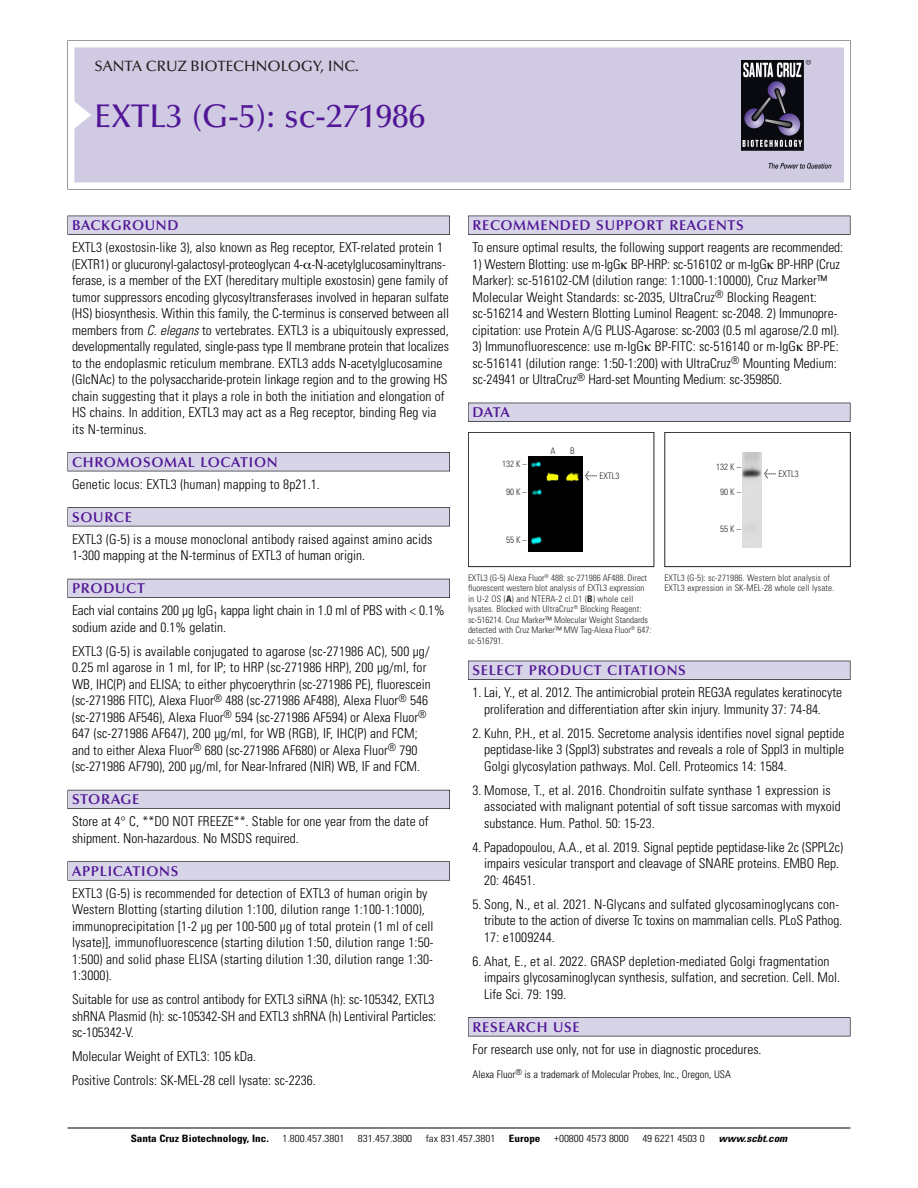
<style>
.page{position:relative;width:918px;height:1188px;background:#fff}
.page>*{position:absolute;margin:0;border:0;box-sizing:border-box;transform-origin:0 0}
.t1{font:500 33px "Optima";color:#511695}
.t2{font:500 15px "Optima";color:#231f20}
.t3{font:600 14.25px "Optima";letter-spacing:.05em;color:#511695}
.t4{font:300 condensed 13.5px/16.5px "Univers";color:#000}
.t5{font:300 condensed 10.5px "Univers";color:#000}
.t6{font:300 condensed 10.2px "Univers";color:#000;scale:1.1 1}
.t7{font:700 condensed 10.2px "Univers";color:#000;scale:1.1 1}
.t8{font:italic 700 condensed 10.2px "Univers";color:#000;scale:1.1 1}
.t9{font:300 condensed 9px/10.5px "Univers";color:#272526}
.t10{font:300 condensed 9px/10.5px "Univers";letter-spacing:.015em;color:#272627}
.s1{font-style:italic}
.s2{font-family:"Meta Plus";font-weight:400;font-stretch:normal;font-size:10.5px}
.s3{font-weight:700}
</style>
<div class="page">
<svg style="left:68px;top:40px;width:783px;height:149px"></svg>
<div style="left:74px;top:47px;width:770px;height:135px;background:#d1cae3"></div>
<img style="left:741px;top:60px;width:90px;height:108px">
<div style="left:68px;top:216px;width:382px;height:19px;background:#535256"></div>
<div style="left:68px;top:216px;width:381px;height:18px;background:#d7d4e8"></div>
<div style="left:68px;top:452px;width:382px;height:19px;background:#515155"></div>
<div style="left:68px;top:453px;width:381px;height:18px;background:#d7d4e8"></div>
<div style="left:68px;top:507px;width:382px;height:19px;background:#545357"></div>
<div style="left:68px;top:508px;width:381px;height:18px;background:#d7d4e8"></div>
<div style="left:68px;top:579px;width:382px;height:19px;background:#535259"></div>
<div style="left:68px;top:579px;width:381px;height:18px;background:#d7d4e8"></div>
<div style="left:68px;top:790px;width:382px;height:19px;background:#595860"></div>
<div style="left:68px;top:790px;width:381px;height:18px;background:#d7d4e8"></div>
<svg style="left:68px;top:861px;width:382px;height:20px"></svg>
<div style="left:68px;top:862px;width:381px;height:18px;background:#d7d4e8"></div>
<div style="left:468px;top:216px;width:382px;height:19px;background:#535256"></div>
<div style="left:468px;top:216px;width:382px;height:18px;background:#d7d4e8"></div>
<div style="left:468px;top:403px;width:382px;height:19px;background:#525156"></div>
<div style="left:468px;top:403px;width:382px;height:18px;background:#d7d4e8"></div>
<div style="left:468px;top:661px;width:382px;height:19px;background:#525156"></div>
<div style="left:468px;top:661px;width:382px;height:18px;background:#d7d4e8"></div>
<div style="left:468px;top:1017px;width:382px;height:19px;background:#545357"></div>
<div style="left:468px;top:1018px;width:382px;height:18px;background:#d7d4e8"></div>
<hr style="left:68px;top:1128px;width:782px;height:1px;background:#000">
<div style="left:468px;top:432px;width:186px;height:135px;border:1px solid #272526"></div>
<img style="left:528px;top:457px;width:55px;height:95px">
<div style="left:664px;top:432px;width:187px;height:135px;border:1px solid #272627"></div>
<img style="left:742px;top:452px;width:20px;height:95px">
<p class="t2" style="left:94px;top:60px;width:266px">SANTA CRUZ BIOTECHNOLOGY, INC.</p>
<p class="t1" style="left:94px;top:102px;width:332px">EXTL3 (G-5): sc-271986</p>
<p class="t3" style="left:72px;top:219px;width:108px">BACKGROUND</p>
<p class="t4" style="left:72px;top:240px;width:379px">EXTL3 (exostosin-like 3), also known as Reg receptor, EXT-related protein 1 (EXTR1) or glucuronyl-galactosyl-proteoglycan 4- -N-acetylglucosaminyltrans&shy;ferase, is a member of the EXT (hereditary multiple exostosin) gene family of tumor suppressors encoding glycosyltransferases involved in heparan sulfate (HS) biosynthesis. Within this family, the C-terminus is conserved between all members from <span class="s1">C.elegans</span>to vertebrates. EXTL3 is a ubiquitously expressed, developmentally regulated, single-pass type II membrane protein that localizes to the endoplasmic reticulum membrane. EXTL3 adds N-acetylglucosamine (GlcNAc) to the polysaccharide-protein linkage region and to the growing HS chain suggesting that it plays a role in both the initiation and elongation of HS chains. In addition, EXTL3 may act as a Reg receptor, binding Reg via its N-terminus.</p>
<p class="t3" style="left:72px;top:456px;width:207px">CHROMOSOMAL LOCATION</p>
<p class="t4" style="left:72px;top:477px;width:249px">Genetic locus: EXTL3 (human) mapping to 8p21.1.</p>
<p class="t3" style="left:72px;top:511px;width:61px">SOURCE</p>
<p class="t4" style="left:72px;top:532px;width:362px">EXTL3 (G-5) is a mouse monoclonal antibody raised against amino acids<br>1-300 mapping at the N-terminus of EXTL3 of human origin.</p>
<p class="t3" style="left:72px;top:582px;width:74px">PRODUCT</p>
<p class="t4" style="left:72px;top:604px;width:374px">Each vial contains 200 µg IgG<sub>1</sub> kappa light chain in 1.0 ml of PBS with &lt; 0.1% sodium azide and 0.1% gelatin.</p>
<p class="t4" style="left:72px;top:644px;width:360px">EXTL3 (G-5) is available conjugated to agarose (sc-271986 AC), 500 µg/ 0.25 ml agarose in 1 ml, for IP; to HRP (sc-271986 HRP), 200 µg/ml, for WB, IHC(P) and ELISA; to either phycoerythrin (sc-271986 PE), fluorescein (sc-271986 FITC), Alexa Fluor<sup>®</sup> 488 (sc-271986 AF488), Alexa Fluor<sup>®</sup> 546 (sc-271986 AF546), Alexa Fluor<sup>®</sup> 594 (sc-271986 AF594) or Alexa Fluor<sup>® </sup>647 (sc-271986 AF647), 200 µg/ml, for WB (RGB), IF, IHC(P) and FCM; and to either Alexa Fluor<sup>®</sup> 680 (sc-271986 AF680) or Alexa Fluor<sup>®</sup> 790 (sc-271986 AF790), 200 µg/ml, for Near-Infrared (NIR) WB, IF and FCM.</p>
<p class="t3" style="left:72px;top:793px;width:69px">STORAGE</p>
<p class="t4" style="left:72px;top:815px;width:358px">Store at 4° C, **DO NOT FREEZE**. Stable for one year from the date of shipment. Non-hazardous. No MSDS required.</p>
<p class="t3" style="left:72px;top:865px;width:108px">APPLICATIONS</p>
<p class="t4" style="left:72px;top:886px;width:363px">EXTL3 (G-5) is recommended for detection of EXTL3 of human origin by Western Blotting (starting dilution 1:100, dilution range 1:100-1:1000), immunoprecipitation [1-2 µg per 100-500 µg of total protein (1 ml of cell lysate)], immunofluorescence (starting dilution 1:50, dilution range 1:50- 1:500) and solid phase ELISA (starting dilution 1:30, dilution range 1:30- 1:3000).</p>
<p class="t4" style="left:72px;top:993px;width:366px">Suitable for use as control antibody for EXTL3 siRNA (h): sc-105342, EXTL3 shRNA Plasmid (h): sc-105342-SH and EXTL3 shRNA (h) Lentiviral Particles: sc-105342-V.</p>
<p class="t4" style="left:72px;top:1050px;width:186px">Molecular Weight of EXTL3: 105 kDa.</p>
<p class="t4" style="left:72px;top:1074px;width:245px">Positive Controls: SK-MEL-28 cell lysate: sc-2236.</p>
<p class="t3" style="left:473px;top:219px;width:273px">RECOMMENDED SUPPORT REAGENTS</p>
<p class="t4" style="left:473px;top:240px;width:372px">To ensure optimal results, the following support reagents are recommended:</p>
<p class="t4" style="left:473px;top:257px;width:369px">1) Western Blotting: use m-IgG BP-HRP: sc-516102 or m-IgG BP-HRP (Cruz Marker): sc-516102-CM (dilution range: 1:1000-1:10000), Cruz Marker™ Molecular Weight Standards: sc-2035, UltraCruz<sup>®</sup> Blocking Reagent: sc-516214 and Western Blotting Luminol Reagent: sc-2048. 2) Immunopre&shy;cipitation: use Protein A/G PLUS-Agarose: sc-2003 (0.5 ml agarose/2.0 ml).</p>
<p class="t4" style="left:473px;top:339px;width:368px">3) Immunofluorescence: use m-IgG BP-FITC: sc-516140 or m-IgG BP-PE: sc-516141 (dilution range: 1:50-1:200) with UltraCruz<sup>®</sup> Mounting Medium: sc-24941 or UltraCruz<sup>®</sup> Hard-set Mounting Medium: sc-359850.</p>
<p class="t3" style="left:473px;top:406px;width:39px">DATA</p>
<p class="t9" style="left:502px;top:460px;width:26px">132 K –</p>
<p class="t9" style="left:506px;top:488px;width:22px">90 K –</p>
<p class="t9" style="left:506px;top:535px;width:22px">55 K –</p>
<p class="t9" style="left:551px;top:446px;width:7px">A</p>
<p class="t9" style="left:570px;top:446px;width:6px">B</p>
<p class="t9" style="left:585px;top:471px;width:36px"><span class="s2">&lt;</span> EXTL3</p>
<p class="t9" style="left:468px;top:573px;width:185px">EXTL3 (G-5) Alexa Fluor<sup>®</sup> 488: sc-271986 AF488. Direct fluorescent western blot analysis of EXTL3 expression in U-2 OS (<span class="s3">A</span>) and NTERA-2 cl.D1 (<span class="s3">B</span>) whole cell lysates. Blocked with UltraCruz<sup>®</sup> Blocking Reagent: sc-516214. Cruz Marker™ Molecular Weight Standards detected with Cruz Marker™ MW Tag-Alexa Fluor<sup>®</sup> 647: sc-516791.</p>
<p class="t10" style="left:716px;top:463px;width:26px">132 K–</p>
<p class="t10" style="left:720px;top:488px;width:22px">90K–</p>
<p class="t10" style="left:720px;top:525px;width:22px">55K–</p>
<p class="t10" style="left:764px;top:470px;width:37px"><span class="s2">&lt;</span> EXTL3</p>
<p class="t10" style="left:664px;top:573px;width:171px">EXTL3 (G-5): sc-271986. Western blot analysis of<br>EXTL3 expression in SK-MEL-28 whole cell lysate.</p>
<p class="t3" style="left:473px;top:664px;width:215px">SELECT PRODUCT CITATIONS</p>
<p class="t4" style="left:484px;top:685px;width:359px;text-indent:-12px">1. Lai, Y., et al. 2012. The antimicrobial protein REG3A regulates keratinocyte proliferation and differentiation after skin injury. Immunity 37: 74-84.</p>
<p class="t4" style="left:484px;top:726px;width:362px;text-align:justify;text-indent:-12px">2. Kuhn, P.H., et al. 2015. Secretome analysis identifies novel signal peptide peptidase-like 3 (Sppl3) substrates and reveals a role of Sppl3 in multiple Golgi glycosylation pathways. Mol. Cell. Proteomics 14: 1584.</p>
<p class="t4" style="left:484px;top:783px;width:358px;text-indent:-12px">3. Momose, T., et al. 2016. Chondroitin sulfate synthase 1 expression is associated with malignant potential of soft tissue sarcomas with myxoid substance. Hum. Pathol. 50: 15-23.</p>
<p class="t4" style="left:484px;top:840px;width:360px;text-indent:-12px">4. Papadopoulou, A.A., et al. 2019. Signal peptide peptidase-like 2c (SPPL2c) impairs vesicular transport and cleavage of SNARE proteins. EMBO Rep.<br>20: 46451.</p>
<p class="t4" style="left:484px;top:897px;width:360px;text-indent:-12px">5. Song, N., et al. 2021. N-Glycans and sulfated glycosaminoglycans con&shy;tribute to the action of diverse Tc toxins on mammalian cells. PLoS Pathog.<br>17: e1009244.</p>
<p class="t4" style="left:484px;top:954px;width:357px;text-indent:-12px">6. Ahat, E., et al. 2022. GRASP depletion-mediated Golgi fragmentation impairs glycosaminoglycan synthesis, sulfation, and secretion. Cell. Mol.<br>Life Sci. 79: 199.</p>
<p class="t3" style="left:473px;top:1021px;width:109px">RESEARCH USE</p>
<p class="t4" style="left:473px;top:1042px;width:291px">For research use only, not for use in diagnostic procedures.</p>
<p class="t5" style="left:473px;top:1070px;width:260px">Alexa Fluor<sup>®</sup> is a trademark of Molecular Probes, Inc., Oregon, USA</p>
<p class="t7" style="left:131px;top:1135px;width:127px">Santa Cruz Biotechnology, Inc.</p>
<p class="t6" style="left:282px;top:1135px;width:58px">1.800.457.3801</p>
<p class="t6" style="left:358px;top:1135px;width:51px">831.457.3800</p>
<p class="t6" style="left:426px;top:1135px;width:65px">fax 831.457.3801</p>
<p class="t7" style="left:509px;top:1135px;width:30px">Europe</p>
<p class="t6" style="left:554px;top:1135px;width:69px">+00800 4573 8000</p>
<p class="t6" style="left:642px;top:1135px;width:58px">49 6221 4503 0</p>
<p class="t8" style="left:719px;top:1135px;width:66px">www.scbt.com</p>
</div>
